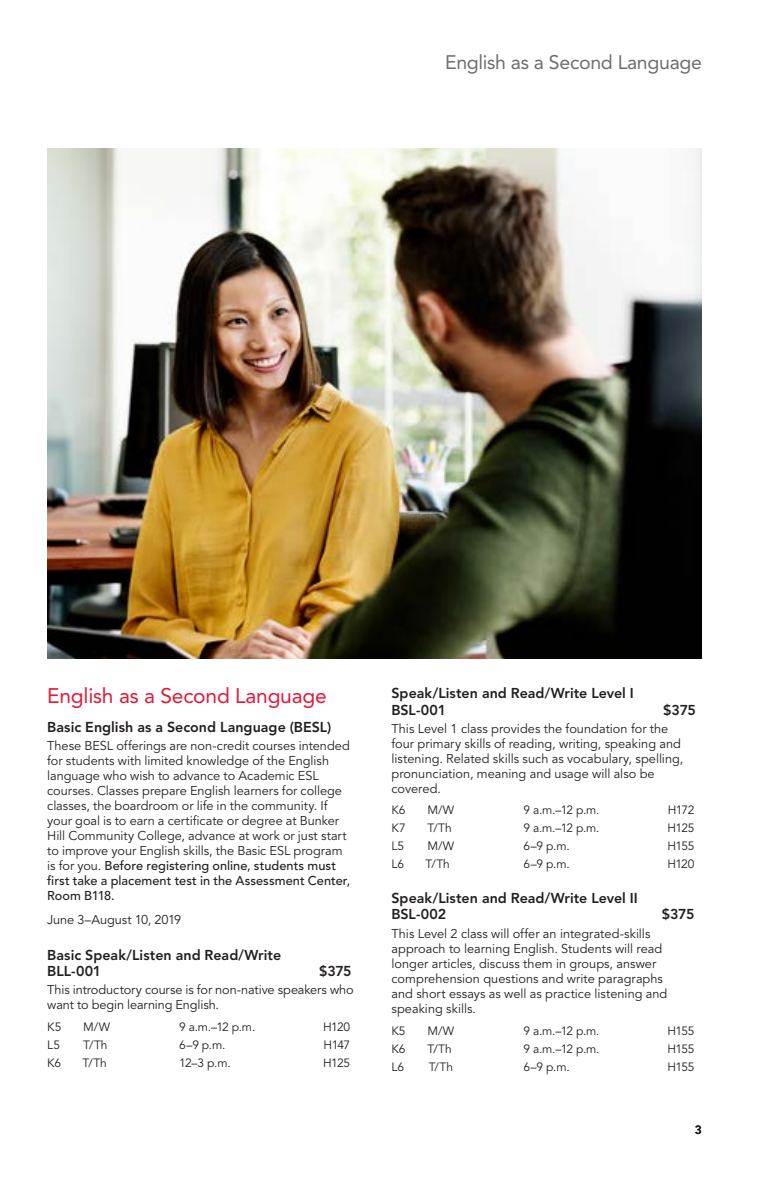
<style>
.page{position:relative;width:783px;height:1188px;background:#fff}
.page>*{position:absolute;margin:0;border:0;box-sizing:border-box;transform-origin:0 0}
.t1{font:21px "Avenir LT Std";letter-spacing:-.01em;color:#e31837}
.t2{font:19.5px "Avenir LT Std";letter-spacing:-.015em;color:#6d6e71}
.t3{font:800 14.25px/16.5px "Avenir LT Std";color:#231f20}
.t4{font:12.75px/15px "Avenir LT Std";color:#231f20}
.t5{font:12px "Avenir LT Std";letter-spacing:-.05em;color:#231f20}
.t6{font:800 12px "Avenir LT Std";color:#231f20}
.s1{font-weight:500}
</style>
<div class="page">
<img style="left:47px;top:148px;width:655px;height:511px">
<h2 class="t2" style="left:445px;top:51px;width:258px">English as a Second Language</h2>
<h1 class="t1" style="left:47px;top:684px;width:281px">English as a Second Language</h1>
<p class="t3" style="left:47px;top:719px;width:286px">Basic English as a Second Language (BESL)</p>
<p class="t4" style="left:47px;top:738px;width:304px">These BESL offerings are non-credit courses intended for students with limited knowledge of the English language who wish to advance to Academic ESL courses. Classes prepare English learners for college classes, the boardroom or life in the community. If your goal is to earn a certificate or degree at Bunker Hill Community College, advance at work or just start to improve your English skills, the Basic ESL program is for you. <span class="s1">Before registering online, students must first take a placement test in the Assessment Center, Room B118.</span></p>
<p class="t4" style="left:47px;top:912px;width:136px">June 3–August 10, 2019</p>
<p class="t3" style="left:47px;top:947px;width:235px">Basic Speak/Listen and Read/Write<br>BLL-001</p>
<p class="t3" style="left:319px;top:963px;width:34px">$375</p>
<p class="t4" style="left:47px;top:983px;width:308px">This introductory course is for non-native speakers who want to begin learning English.</p>
<p class="t5" style="left:47px;top:1020px;width:16px">K5</p>
<p class="t5" style="left:83px;top:1020px;width:28px">M/W</p>
<p class="t5" style="left:179px;top:1020px;width:78px">9 a.m.–12 p.m.</p>
<p class="t5" style="left:323px;top:1020px;width:29px">H120</p>
<p class="t5" style="left:47px;top:1038px;width:14px">L5</p>
<p class="t5" style="left:83px;top:1038px;width:26px">T/Th</p>
<p class="t5" style="left:179px;top:1038px;width:48px">6–9 p.m.</p>
<p class="t5" style="left:324px;top:1038px;width:28px">H147</p>
<p class="t5" style="left:47px;top:1056px;width:15px">K6</p>
<p class="t5" style="left:83px;top:1056px;width:26px">T/Th</p>
<p class="t5" style="left:179px;top:1056px;width:53px">12–3 p.m.</p>
<p class="t5" style="left:323px;top:1056px;width:29px">H125</p>
<p class="t3" style="left:392px;top:685px;width:244px">Speak/Listen and Read/Write Level I<br>BSL-001</p>
<p class="t3" style="left:663px;top:702px;width:34px">$375</p>
<p class="t4" style="left:392px;top:721px;width:293px">This Level 1 class provides the foundation for the four primary skills of reading, writing, speaking and listening. Related skills such as vocabulary, spelling, pronunciation, meaning and usage will also be covered.</p>
<p class="t5" style="left:392px;top:803px;width:15px">K6</p>
<p class="t5" style="left:428px;top:803px;width:28px">M/W</p>
<p class="t5" style="left:524px;top:803px;width:78px">9 a.m.–12 p.m.</p>
<p class="t5" style="left:668px;top:803px;width:28px">H172</p>
<p class="t5" style="left:392px;top:821px;width:16px">K7</p>
<p class="t5" style="left:428px;top:821px;width:26px">T/Th</p>
<p class="t5" style="left:524px;top:821px;width:78px">9 a.m.–12 p.m.</p>
<p class="t5" style="left:667px;top:821px;width:29px">H125</p>
<p class="t5" style="left:392px;top:839px;width:14px">L5</p>
<p class="t5" style="left:428px;top:839px;width:28px">M/W</p>
<p class="t5" style="left:524px;top:839px;width:48px">6–9 p.m.</p>
<p class="t5" style="left:667px;top:839px;width:29px">H155</p>
<p class="t5" style="left:392px;top:857px;width:14px">L6</p>
<p class="t5" style="left:426px;top:857px;width:26px">T/Th</p>
<p class="t5" style="left:524px;top:857px;width:48px">6–9 p.m.</p>
<p class="t5" style="left:667px;top:857px;width:29px">H120</p>
<p class="t3" style="left:392px;top:890px;width:248px">Speak/Listen and Read/Write Level II<br>BSL-002</p>
<p class="t3" style="left:662px;top:906px;width:34px">$375</p>
<p class="t4" style="left:392px;top:927px;width:277px">This Level 2 class will offer an integrated-skills approach to learning English. Students will read longer articles, discuss them in groups, answer comprehension questions and write paragraphs and short essays as well as practice listening and speaking skills.</p>
<p class="t5" style="left:392px;top:1024px;width:16px">K5</p>
<p class="t5" style="left:428px;top:1024px;width:28px">M/W</p>
<p class="t5" style="left:524px;top:1024px;width:78px">9 a.m.–12 p.m.</p>
<p class="t5" style="left:667px;top:1024px;width:29px">H155</p>
<p class="t5" style="left:392px;top:1042px;width:15px">K6</p>
<p class="t5" style="left:428px;top:1042px;width:26px">T/Th</p>
<p class="t5" style="left:524px;top:1042px;width:78px">9 a.m.–12 p.m.</p>
<p class="t5" style="left:667px;top:1042px;width:29px">H155</p>
<p class="t5" style="left:392px;top:1060px;width:14px">L6</p>
<p class="t5" style="left:429px;top:1060px;width:26px">T/Th</p>
<p class="t5" style="left:524px;top:1060px;width:48px">6–9 p.m.</p>
<p class="t5" style="left:667px;top:1060px;width:29px">H155</p>
<p class="t6" style="left:695px;top:1123px;width:9px">3</p>
</div>
